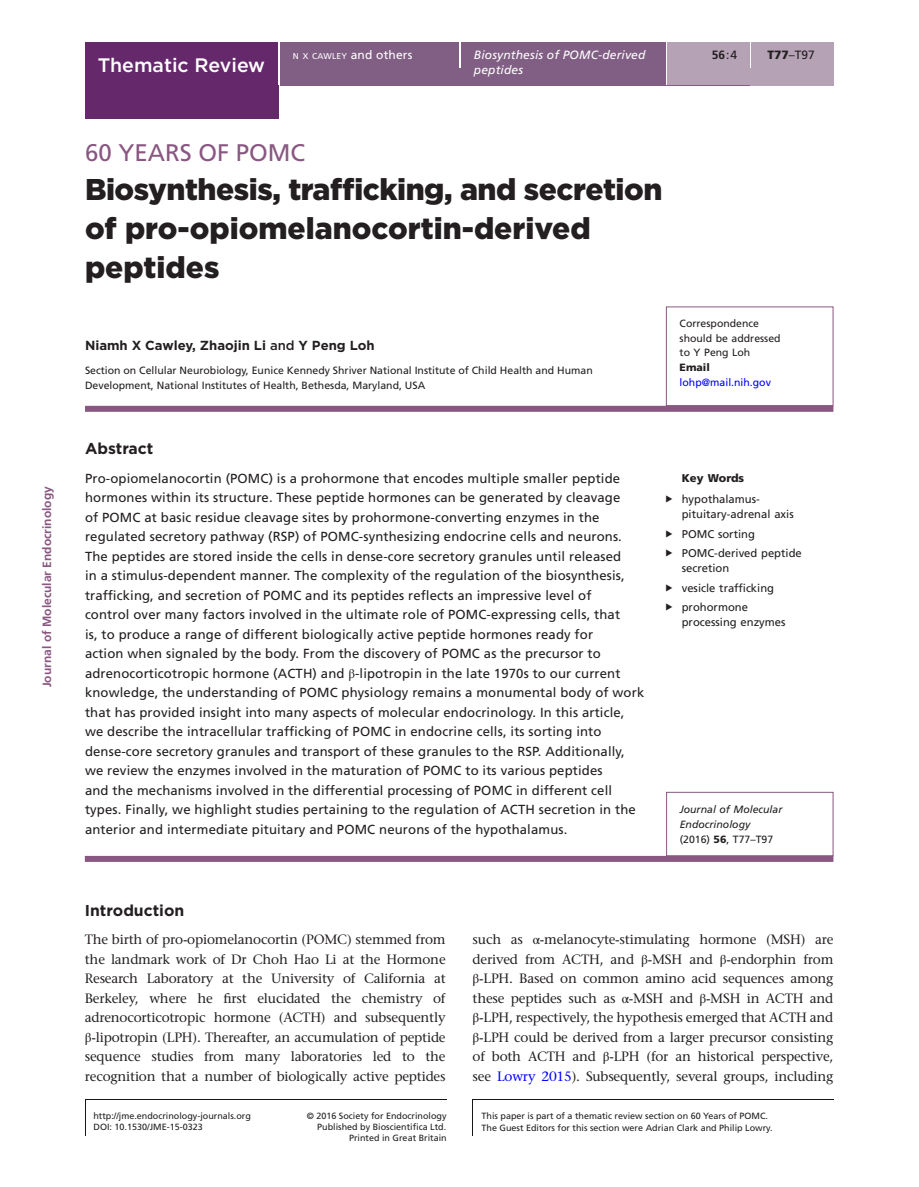
<style>
.page{position:relative;width:919px;height:1187px;background:#fff}
.page>*{position:absolute;margin:0;border:0;box-sizing:border-box;transform-origin:0 0}
.t1{font:900 30px/39px "Gotham";letter-spacing:-.015em;color:#231f20}
.t2{font:24px "Frutiger LT Std";color:#895781}
.t3{font:500 19.5px "Gotham";color:#fff}
.t4{font:700 15.75px "Gotham";color:#231f20}
.t5{font:500 13.5px/19.5px "Stone Serif Std";letter-spacing:-.015em;color:#231f20;text-align:justify}
.t6{font:13.2px/19.5px "Frutiger LT Std";letter-spacing:.01em;color:#231f20}
.t7{font:700 13.2px "Gotham";color:#231f20}
.t8{font:italic 12px/14.7px "Frutiger LT Std";letter-spacing:.015em;color:#fff}
.t9{font:700 12px "Frutiger LT Std";color:#895781}
.t10{font:12px "Frutiger LT Std";letter-spacing:.015em;color:#fff}
.t11{font:12px "Frutiger LT Std";color:#231f20}
.t12{font:700 12px "Frutiger LT Std";color:#231f20}
.t13{font:11.25px/19.5px "Frutiger LT Std";color:#231f20}
.t14{font:900 11.25px "Frutiger LT Std";color:#231f20}
.t15{font:10.5px/14.7px "Frutiger LT Std";color:#231f20}
.t16{font:italic 10.5px/14.7px "Frutiger LT Std";color:#231f20}
.t17{font:10.5px "Frutiger LT Std";color:#00f}
.t18{font:900 10.5px "Frutiger LT Std";color:#231f20}
.t19{font:9px/12px "Frutiger LT Std";color:#231f20}
.s1{font-size:8.4px}
.s2{font-weight:400}
.s3{font-weight:900}
.s4{font-weight:500}
.s5{font-family:"STIX General"}
.s6{font-style:normal}
.s7{font-weight:900;font-style:normal}
.s8{font-family:"STIX General";font-weight:400}
.s9{color:#00f}
</style>
<div class="page">
<div style="left:85px;top:43px;width:194px;height:76px;background:#65296b"></div>
<div style="left:280px;top:51px;width:553px;height:34px;background:#815f84"></div>
<div style="left:280px;top:43px;width:179px;height:8px;background:#815f84"></div>
<hr style="left:459px;top:43px;width:2px;height:25px;background:#fff">
<div style="left:461px;top:43px;width:204px;height:42px;background:#815f84"></div>
<hr style="left:665px;top:43px;width:2px;height:42px;background:#fff">
<div style="left:667px;top:43px;width:82px;height:42px;background:#b5a2b5"></div>
<div style="left:749px;top:68px;width:84px;height:17px;background:#b5a2b5"></div>
<hr style="left:749px;top:43px;width:2px;height:25px;background:#fff">
<div style="left:751px;top:43px;width:82px;height:25px;background:#b5a2b5"></div>
<hr style="left:85px;top:1099px;width:1px;height:36px;background:#17141a">
<hr style="left:472px;top:1099px;width:1px;height:36px;background:#17141a">
<hr style="left:85px;top:1099px;width:361px;height:1px;background:#17141a">
<hr style="left:472px;top:1099px;width:361px;height:1px;background:#17141a">
<div style="left:666px;top:306px;width:167px;height:100px;border:1px solid #895781"></div>
<div style="left:85px;top:406px;width:748px;height:6px;background:#895781"></div>
<div style="left:85px;top:855px;width:748px;height:6px;background:#895781"></div>
<div style="left:666px;top:791px;width:167px;height:65px;border:1px solid #895781"></div>
<p class="t9" style="left:40px;top:687px;width:202px;rotate:-90deg">Journal of Molecular Endocrinology</p>
<h3 class="t3" style="left:98px;top:53px;width:169px">Thematic Review</h3>
<p class="t8" style="left:474px;top:48px;width:173px">Biosynthesis of POMC-derived peptides</p>
<p class="t10" style="left:293px;top:48px;width:121px"><span class="s1">N X CAWLEY</span> and others</p>
<p class="t12" style="left:711px;top:48px;width:27px">56<span class="s2">:4</span></p>
<p class="t11" style="left:767px;top:48px;width:49px"><span class="s3">T77</span>–T97</p>
<h2 class="t2" style="left:85px;top:138px;width:222px">60 YEARS OF POMC</h2>
<h1 class="t1" style="left:85px;top:169px;width:579px">Biosynthesis, trafficking, and secretion of pro-opiomelanocortin-derived peptides</h1>
<p class="t7" style="left:85px;top:336px;width:291px">Niamh X Cawley, Zhaojin Li <span class="s4">and</span> Y Peng Loh</p>
<p class="t15" style="left:85px;top:363px;width:509px">Section on Cellular Neurobiology, Eunice Kennedy Shriver National Institute of Child Health and Human<br>Development, National Institutes of Health, Bethesda, Maryland, USA</p>
<p class="t15" style="left:679px;top:316px;width:102px">Correspondence should be addressed to Y Peng Loh</p>
<p class="t18" style="left:679px;top:361px;width:32px">Email</p>
<p class="t17" style="left:679px;top:376px;width:93px">lohp@mail.nih.gov</p>
<p class="t4" style="left:85px;top:438px;width:70px">Abstract</p>
<p class="t6" style="left:85px;top:468px;width:560px">Pro-opiomelanocortin (POMC) is a prohormone that encodes multiple smaller peptide hormones within its structure. These peptide hormones can be generated by cleavage<br>of POMC at basic residue cleavage sites by prohormone-converting enzymes in the regulated secretory pathway (RSP) of POMC-synthesizing endocrine cells and neurons.<br>The peptides are stored inside the cells in dense-core secretory granules until released<br>in a stimulus-dependent manner. The complexity of the regulation of the biosynthesis, trafficking, and secretion of POMC and its peptides reflects an impressive level of<br>control over many factors involved in the ultimate role of POMC-expressing cells, that<br>is, to produce a range of different biologically active peptide hormones ready for<br>action when signaled by the body. From the discovery of POMC as the precursor to adrenocorticotropic hormone (ACTH) and <span class="s5">β</span>-lipotropin in the late 1970s to our current knowledge, the understanding of POMC physiology remains a monumental body of work that has provided insight into many aspects of molecular endocrinology. In this article, we describe the intracellular trafficking of POMC in endocrine cells, its sorting into dense-core secretory granules and transport of these granules to the RSP. Additionally, we review the enzymes involved in the maturation of POMC to its various peptides<br>and the mechanisms involved in the differential processing of POMC in different cell types. Finally, we highlight studies pertaining to the regulation of ACTH secretion in the anterior and intermediate pituitary and POMC neurons of the hypothalamus.</p>
<p class="t14" style="left:681px;top:471px;width:64px">Key Words</p>
<p class="t13" style="left:681px;top:491px;width:113px;line-height:15px">hypothalamus&shy;pituitary-adrenal axis</p>
<p class="t13" style="left:681px;top:524px;width:122px">POMC sorting<br>POMC-derived peptide</p>
<p class="t13" style="left:681px;top:558px;width:94px">secretion<br>vesicle trafficking prohormone</p>
<p class="t13" style="left:681px;top:612px;width:105px">processing enzymes</p>
<p class="t16" style="left:679px;top:802px;width:104px">Journal of Molecular<br>Endocrinology <span class="s6">(2016)</span> <span class="s7">56</span><span class="s6">, T77–T97</span></p>
<p class="t4" style="left:85px;top:899px;width:101px">Introduction</p>
<p class="t5" style="left:85px;top:929px;width:362px">The birth of pro-opiomelanocortin (POMC) stemmed from the landmark work of Dr Choh Hao Li at the Hormone Research Laboratory at the University of California at Berkeley, where he first elucidated the chemistry of adrenocorticotropic hormone (ACTH) and subsequently <span class="s8">β</span>-lipotropin (LPH). Thereafter, an accumulation of peptide sequence studies from many laboratories led to the recognition that a number of biologically active peptides</p>
<p class="t5" style="left:472px;top:929px;width:362px">such as <span class="s8">α</span>-melanocyte-stimulating hormone (MSH) are derived from ACTH, and <span class="s8">β</span>-MSH and <span class="s8">β</span>-endorphin from <span class="s8">β</span>-LPH. Based on common amino acid sequences among these peptides such as <span class="s8">α</span>-MSH and <span class="s8">β</span>-MSH in ACTH and <span class="s8">β</span>-LPH, respectively, the hypothesis emerged that ACTH and <span class="s8">β</span>-LPH could be derived from a larger precursor consisting of both ACTH and <span class="s8">β</span>-LPH (for an historical perspective, see <span class="s9">Lowry 2015</span>). Subsequently, several groups, including</p>
<p class="t19" style="left:93px;top:1109px;width:159px">http://jme.endocrinology-journals.org</p>
<p class="t19" style="left:307px;top:1109px;width:141px">© 2016 Society for Endocrinology</p>
<p class="t19" style="left:349px;top:1132px;width:99px">Printed in Great Britain</p>
<p class="t19" style="left:317px;top:1121px;width:131px">Published by Bioscientifica Ltd.</p>
<p class="t19" style="left:94px;top:1120px;width:111px">DOI: 10.1530/JME-15-0323</p>
<p class="t19" style="left:481px;top:1109px;width:292px">This paper is part of a thematic review section on 60 Years of POMC.<br>The Guest Editors for this section were Adrian Clark and Philip Lowry.</p>
</div>
